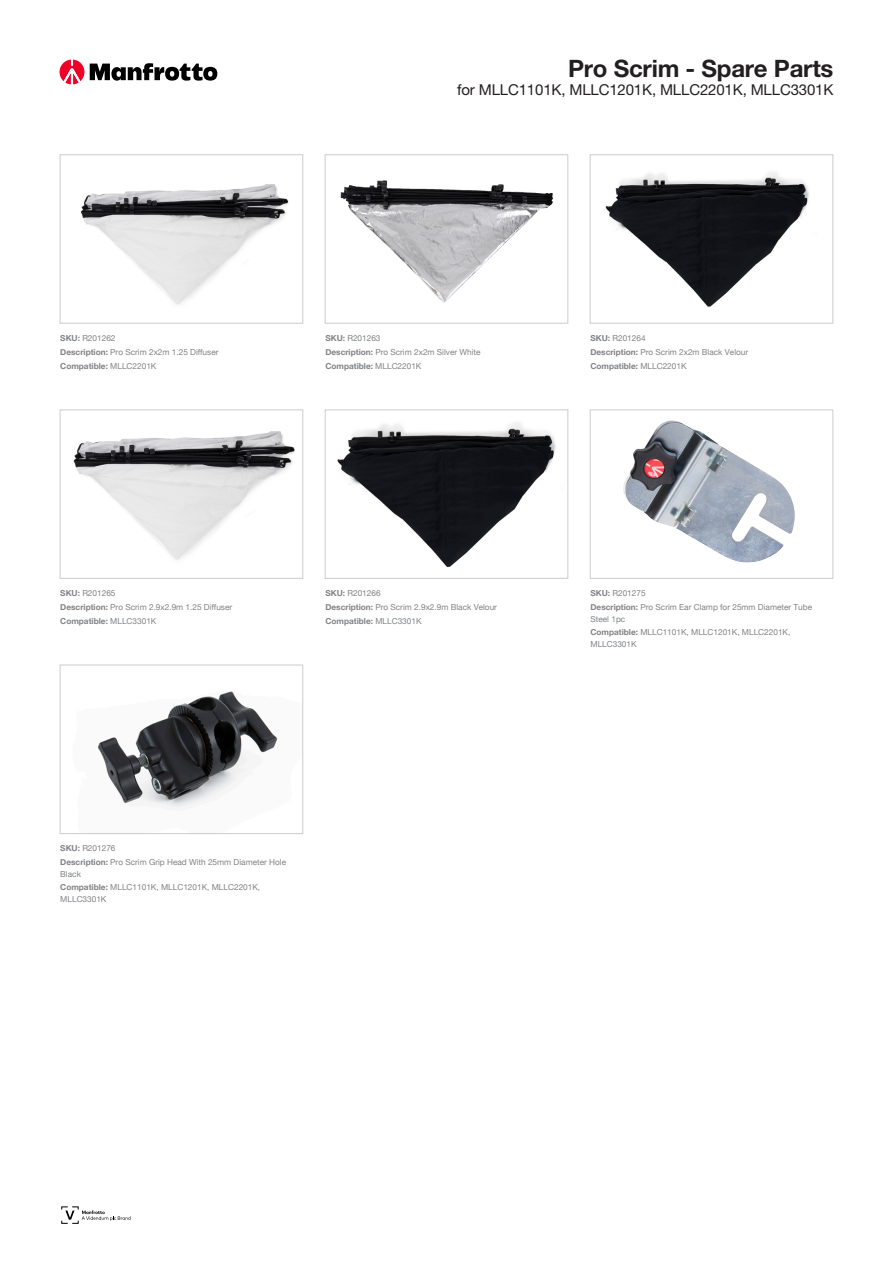
<style>
.page{position:relative;width:893px;height:1263px;background:#fff}
.page>*{position:absolute;margin:0;border:0;box-sizing:border-box;transform-origin:0 0}
.t1{font:700 24px "Helvetica Neue LT Std";letter-spacing:-.01em;color:#231f20}
.t2{font:15px "Helvetica Neue LT Std";letter-spacing:-.01em;color:#231f20}
.t3{font:8.25px/12px "Helvetica Neue";color:#808285}
.t4{font:700 8.25px "Helvetica Neue";color:#808285}
.s1{font-weight:700}
.s2{font-weight:400}
</style>
<div class="page">
<svg style="left:61px;top:1206px;width:70px;height:18px"></svg>
<svg style="left:90px;top:63px;width:127px;height:18px"></svg>
<svg style="left:60px;top:60px;width:24px;height:24px"></svg>
<img style="left:81px;top:184px;width:208px;height:121px">
<div style="left:60px;top:154px;width:243px;height:170px;border:1px solid #d1d2d4"></div>
<div style="left:325px;top:154px;width:243px;height:170px;border:1px solid #d1d2d4"></div>
<img style="left:605px;top:172px;width:204px;height:135px">
<div style="left:590px;top:154px;width:243px;height:170px;border:1px solid #d1d2d4"></div>
<img style="left:73px;top:431px;width:222px;height:129px">
<div style="left:60px;top:409px;width:243px;height:170px;border:1px solid #d1d2d4"></div>
<img style="left:97px;top:691px;width:181px;height:117px">
<div style="left:60px;top:664px;width:243px;height:170px;border:1px solid #d1d2d4"></div>
<img style="left:337px;top:422px;width:219px;height:145px">
<div style="left:325px;top:409px;width:243px;height:170px;border:1px solid #d1d2d4"></div>
<img style="left:623px;top:420px;width:172px;height:143px">
<div style="left:590px;top:409px;width:243px;height:170px;border:1px solid #d1d2d4"></div>
<p class="t1" style="left:568px;top:53px;width:267px">Pro Scrim - Spare Parts</p>
<p class="t2" style="left:457px;top:80px;width:378px">for MLLC1101K, MLLC1201K, MLLC2201K, MLLC3301K</p>
<p class="t3" style="left:60px;top:332px;width:57px"><span class="s1">SKU:</span> R201262</p>
<p class="t4" style="left:60px;top:360px;width:98px">Compatible: <span class="s2">MLLC2201K</span></p>
<p class="t3" style="left:60px;top:347px;width:160px"><span class="s1">Description:</span> Pro Scrim 2x2m 1.25 Diffuser</p>
<p class="t3" style="left:325px;top:332px;width:57px"><span class="s1">SKU:</span> R201263</p>
<p class="t4" style="left:325px;top:360px;width:98px">Compatible: <span class="s2">MLLC2201K</span></p>
<p class="t3" style="left:325px;top:347px;width:157px"><span class="s1">Description:</span> Pro Scrim 2x2m Silver White</p>
<p class="t3" style="left:60px;top:587px;width:57px"><span class="s1">SKU:</span> R201265</p>
<p class="t4" style="left:60px;top:615px;width:98px">Compatible: <span class="s2">MLLC3301K</span></p>
<p class="t3" style="left:60px;top:602px;width:173px"><span class="s1">Description:</span> Pro Scrim 2.9x2.9m 1.25 Diffuser</p>
<p class="t3" style="left:325px;top:587px;width:57px"><span class="s1">SKU:</span> R201266</p>
<p class="t4" style="left:325px;top:615px;width:98px">Compatible: <span class="s2">MLLC3301K</span></p>
<p class="t3" style="left:325px;top:602px;width:173px"><span class="s1">Description:</span> Pro Scrim 2.9x2.9m Black Velour</p>
<p class="t3" style="left:60px;top:842px;width:57px"><span class="s1">SKU:</span> R201276</p>
<p class="t3" style="left:60px;top:881px;width:201px"><span class="s1">Compatible:</span> MLLC1101K, MLLC1201K, MLLC2201K,<br>MLLC3301K</p>
<p class="t3" style="left:60px;top:857px;width:227px"><span class="s1">Description:</span> Pro Scrim Grip Head With 25mm Diameter Hole<br>Black</p>
<p class="t3" style="left:590px;top:332px;width:57px"><span class="s1">SKU:</span> R201264</p>
<p class="t4" style="left:590px;top:360px;width:98px">Compatible: <span class="s2">MLLC2201K</span></p>
<p class="t3" style="left:590px;top:347px;width:159px"><span class="s1">Description:</span> Pro Scrim 2x2m Black Velour</p>
<p class="t3" style="left:590px;top:587px;width:57px"><span class="s1">SKU:</span> R201275</p>
<p class="t3" style="left:590px;top:626px;width:201px"><span class="s1">Compatible:</span> MLLC1101K, MLLC1201K, MLLC2201K,<br>MLLC3301K</p>
<p class="t3" style="left:590px;top:602px;width:223px"><span class="s1">Description:</span> Pro Scrim Ear Clamp for 25mm Diameter Tube<br>Steel 1pc</p>
</div>
